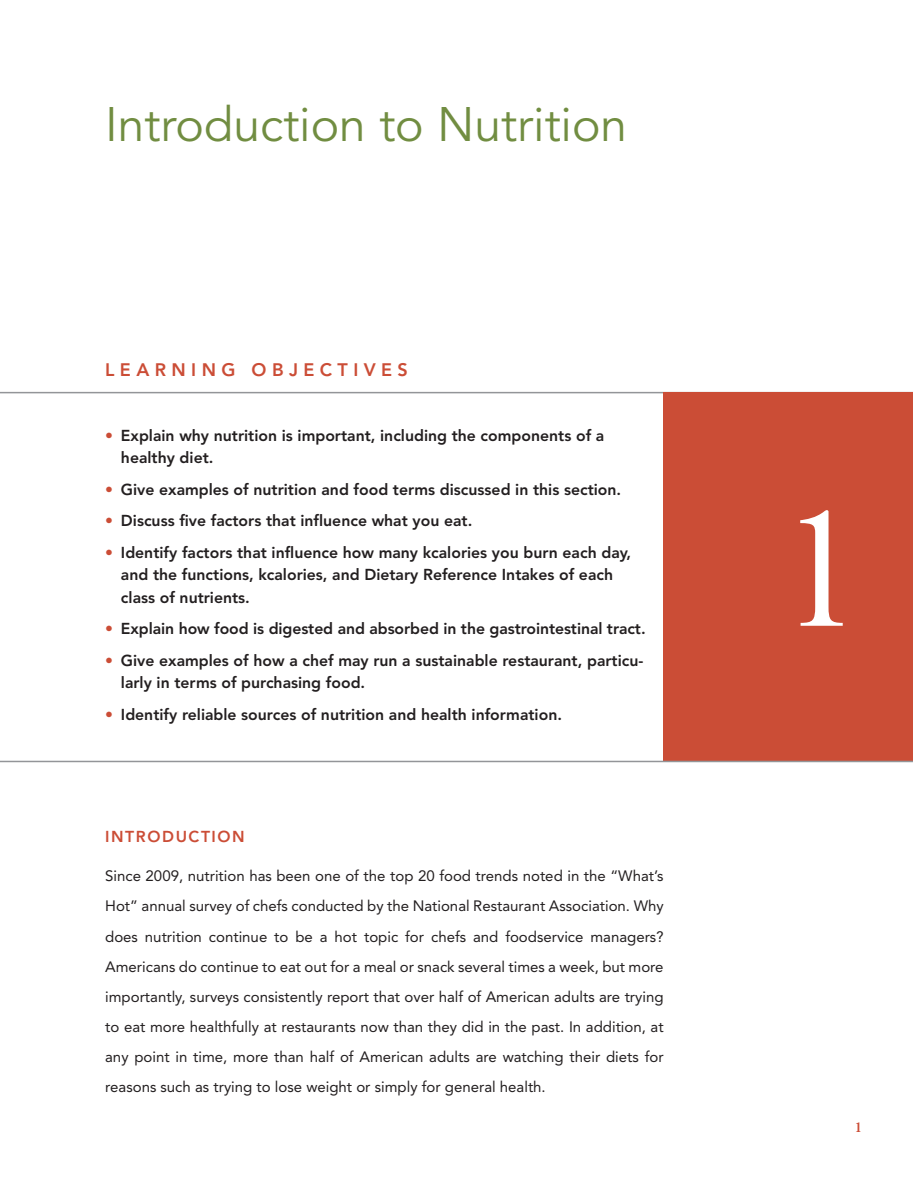
<style>
.page{position:relative;width:913px;height:1183px;background:#fff}
.page>*{position:absolute;margin:0;border:0;box-sizing:border-box;transform-origin:0 0}
.t1{font:180px "Granjon LT Std";color:#fff}
.t2{font:48px "Avenir LT Std";color:#718d41}
.t3{font:800 18px "Avenir LT Std";letter-spacing:.3em;color:#cb4d36}
.t4{font:800 15.75px/22.5px "Avenir LT Std";color:#231f20}
.t5{font:800 15.75px "Avenir LT Std";letter-spacing:.1em;color:#cb4d36}
.t6{font:15px/30px "Avenir LT Std";color:#231f20;text-align:justify}
.t7{font:700 15px "Granjon LT Std";color:#cb4d36}
.s1{color:#cb4d36}
</style>
<div class="page">
<hr style="left:0;top:392px;width:912px;height:1px;background:#939598">
<div style="left:663px;top:392px;width:249px;height:368px;background:#cb4d36"></div>
<hr style="left:0;top:760px;width:912px;height:2px;background:#939598">
<h2 class="t2" style="left:105px;top:97px;width:523px">Introduction to Nutrition</h2>
<p class="t3" style="left:105px;top:361px;width:304px">LEARNING OBJECTIVES</p>
<p class="t4" style="left:121px;top:425px;width:484px;text-indent:-16px"><span class="s1">•</span> Explain why nutrition is important, including the components of a healthy diet.</p>
<p class="t4" style="left:105px;top:479px;width:517px"><span class="s1">•</span> Give examples of nutrition and food terms discussed in this section.</p>
<p class="t4" style="left:105px;top:510px;width:368px"><span class="s1">•</span> Discuss five factors that influence what you eat.</p>
<p class="t4" style="left:121px;top:542px;width:511px;text-indent:-16px"><span class="s1">•</span> Identify factors that influence how many kcalories you burn each day, and the functions, kcalories, and Dietary Reference Intakes of each class of nutrients.</p>
<p class="t4" style="left:105px;top:618px;width:542px"><span class="s1">•</span> Explain how food is digested and absorbed in the gastrointestinal tract.</p>
<p class="t4" style="left:121px;top:650px;width:524px;text-indent:-16px"><span class="s1">•</span> Give examples of how a chef may run a sustainable restaurant, particu&shy;larly in terms of purchasing food.</p>
<p class="t4" style="left:105px;top:704px;width:458px"><span class="s1">•</span> Identify reliable sources of nutrition and health information.</p>
<p class="t5" style="left:105px;top:829px;width:141px">INTRODUCTION</p>
<p class="t6" style="left:105px;top:862px;width:560px">Since 2009, nutrition has been one of the top 20 food trends noted in the “What’s Hot” annual survey of chefs conducted by the National Restaurant Association. Why does nutrition continue to be a hot topic for chefs and foodservice managers?<br>Americans do continue to eat out for a meal or snack several times a week, but more importantly, surveys consistently report that over half of American adults are trying to eat more healthfully at restaurants now than they did in the past. In addition, at any point in time, more than half of American adults are watching their diets for reasons such as trying to lose weight or simply for general health.</p>
<h1 class="t1" style="left:781px;top:458px;width:81px">1</h1>
<p class="t7" style="left:854px;top:1117px;width:8px">1</p>
</div>
